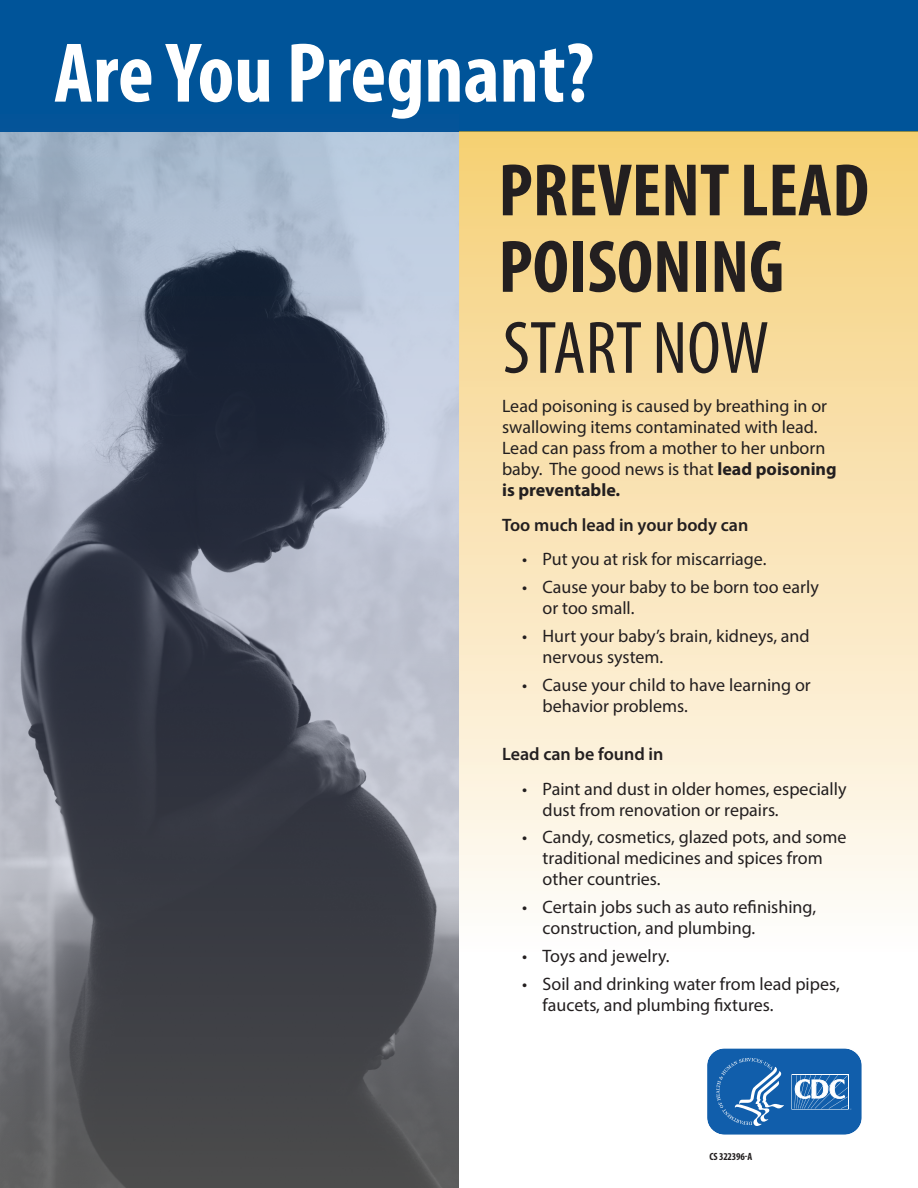
<style>
.page{position:relative;width:918px;height:1188px;background:#fff}
.page>*{position:absolute;margin:0;border:0;box-sizing:border-box;transform-origin:0 0}
.H1_Title_2{font:700 condensed 85.5px "Myriad Pro";color:#fff}
.t1{font:700 condensed 75px/76.5px "Myriad Pro";color:#231f20}
.t2{font:condensed 75px "Myriad Pro";letter-spacing:-.005em;color:#231f20}
.body{font:18px/21px "Myriad Pro";color:#231f20}
.body_LARGE{font:600 18px "Myriad Pro";color:#231f20}
.t3{font:700 condensed 10.5px "Myriad Pro";letter-spacing:-.02em;color:#231f20}
.s1{font-weight:700}
</style>
<div class="page">
<div style="left:0;top:0;width:918px;height:132px;background:#005499"></div>
<svg style="left:707px;top:1048px;width:155px;height:87px;background:#3274b6"></svg>
<div style="left:459px;top:132px;width:459px;height:823px;background:linear-gradient(to bottom,#f6cf77,#fefdfd)"></div>
<svg style="left:0;top:132px;width:459px;height:1056px;background:#6e7481"></svg>
<h1 class="H1_Title_2" style="left:54px;top:20px;width:542px">Are You Pregnant?</h1>
<h2 class="t1" style="left:499px;top:151px;width:372px">PREVENT LEAD<br>POISONING</h2>
<h2 class="t2" style="left:503px;top:303px;width:268px">START NOW</h2>
<p class="body" style="left:502px;top:395px;width:336px">Lead poisoning is caused by breathing in or swallowing items contaminated with lead.<br>Lead can pass from a mother to her unborn baby. The good news is that <span class="s1">lead poisoning is preventable.</span></p>
<p class="body_LARGE" style="left:502px;top:513px;width:248px">Too much lead in your body can</p>
<p class="body" style="left:522px;top:549px;width:246px">• Put you at risk for miscarriage.</p>
<p class="body" style="left:543px;top:576px;width:278px;text-indent:-20px">• Cause your baby to be born too early or too small.</p>
<p class="body" style="left:543px;top:625px;width:269px;text-indent:-20px">• Hurt your baby’s brain, kidneys, and nervous system.</p>
<p class="body" style="left:543px;top:674px;width:270px;text-indent:-20px">• Cause your child to have learning or behavior problems.</p>
<p class="body_LARGE" style="left:502px;top:743px;width:163px">Lead can be found in</p>
<p class="body" style="left:543px;top:778px;width:306px;text-indent:-20px">• Paint and dust in older homes, especially dust from renovation or repairs.</p>
<p class="body" style="left:543px;top:827px;width:305px;text-indent:-20px">• Candy, cosmetics, glazed pots, and some traditional medicines and spices from other countries.</p>
<p class="body" style="left:543px;top:896px;width:275px;text-indent:-20px">• Certain jobs such as auto refinishing, construction, and plumbing.</p>
<p class="body" style="left:522px;top:945px;width:149px">• Toys and jewelry.</p>
<p class="body" style="left:543px;top:973px;width:299px;text-indent:-20px">• Soil and drinking water from lead pipes, faucets, and plumbing fixtures.</p>
<p class="t3" style="left:709px;top:1150px;width:44px">CS 322396-A</p>
</div>
